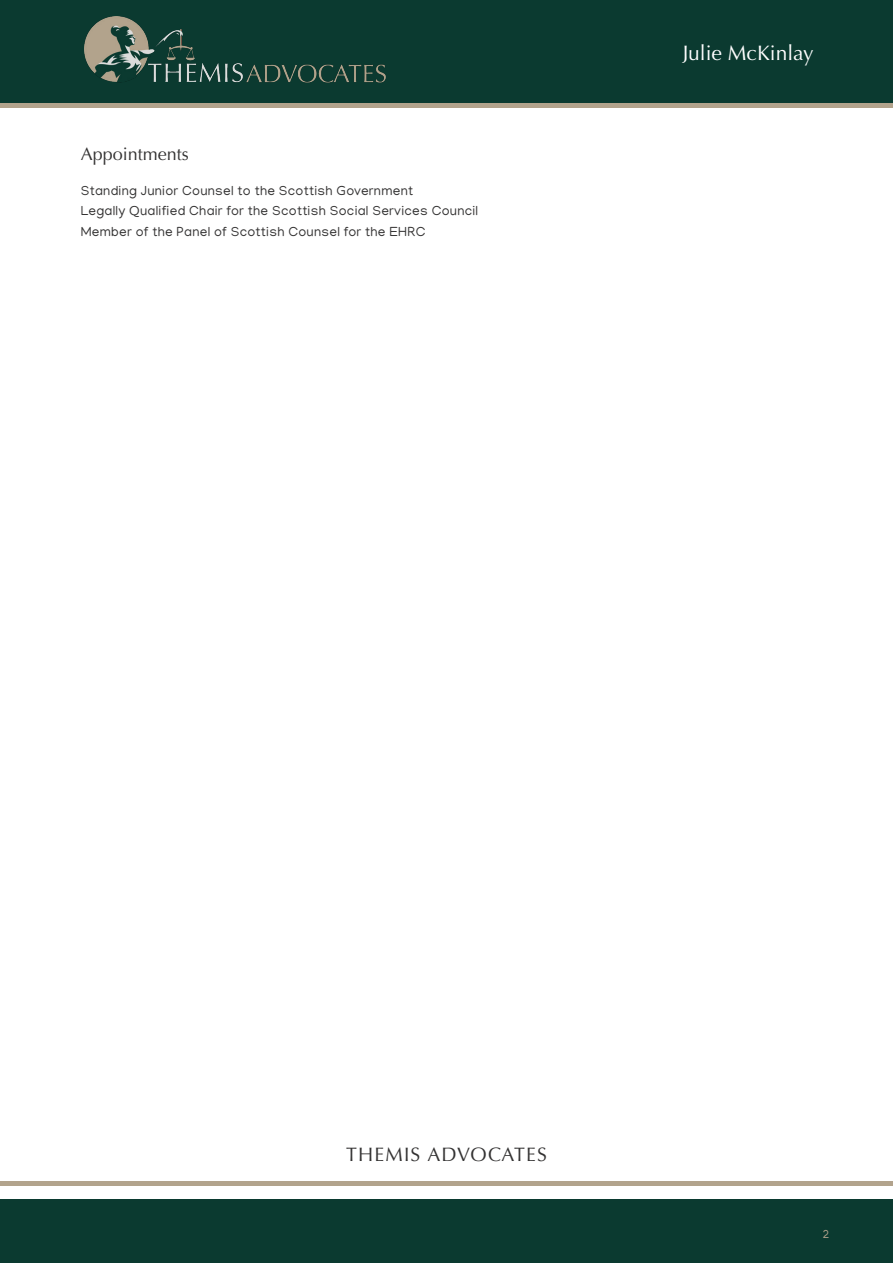
<style>
.page{position:relative;width:893px;height:1263px;background:#fff}
.page>*{position:absolute;margin:0;border:0;box-sizing:border-box;transform-origin:0 0}
.t1{font:21px "Optima";color:#fff}
.t2{font:19.5px "Optima";letter-spacing:.06em;color:#333232}
.t3{font:18px "Optima";color:#333232}
.t4{font:13.5px/20.7px "Manjari";letter-spacing:.02em;color:#333232}
.t5{font:12px "Manjari";color:#b1a28b}
</style>
<div class="page">
<div style="left:0;top:1199px;width:893px;height:64px;background:#0b3a30"></div>
<div style="left:0;top:1181px;width:893px;height:5px;background:#b2a38c"></div>
<div style="left:0;top:0;width:893px;height:107px;background:#0b3a30"></div>
<img style="left:85px;top:17px;width:301px;height:66px">
<div style="left:0;top:103px;width:893px;height:5px;background:#b2a38c"></div>
<h3 class="t3" style="left:81px;top:144px;width:110px">Appointments</h3>
<p class="t4" style="left:81px;top:179px;width:399px">Standing Junior Counsel to the Scottish Government<br>Legally Qualified Chair for the Scottish Social Services Council<br>Member of the Panel of Scottish Counsel for the EHRC</p>
<h1 class="t1" style="left:683px;top:41px;width:132px">Julie McKinlay</h1>
<h2 class="t2" style="left:346px;top:1142px;width:202px">THEMIS ADVOCATES</h2>
<p class="t5" style="left:823px;top:1226px;width:8px">2</p>
</div>
